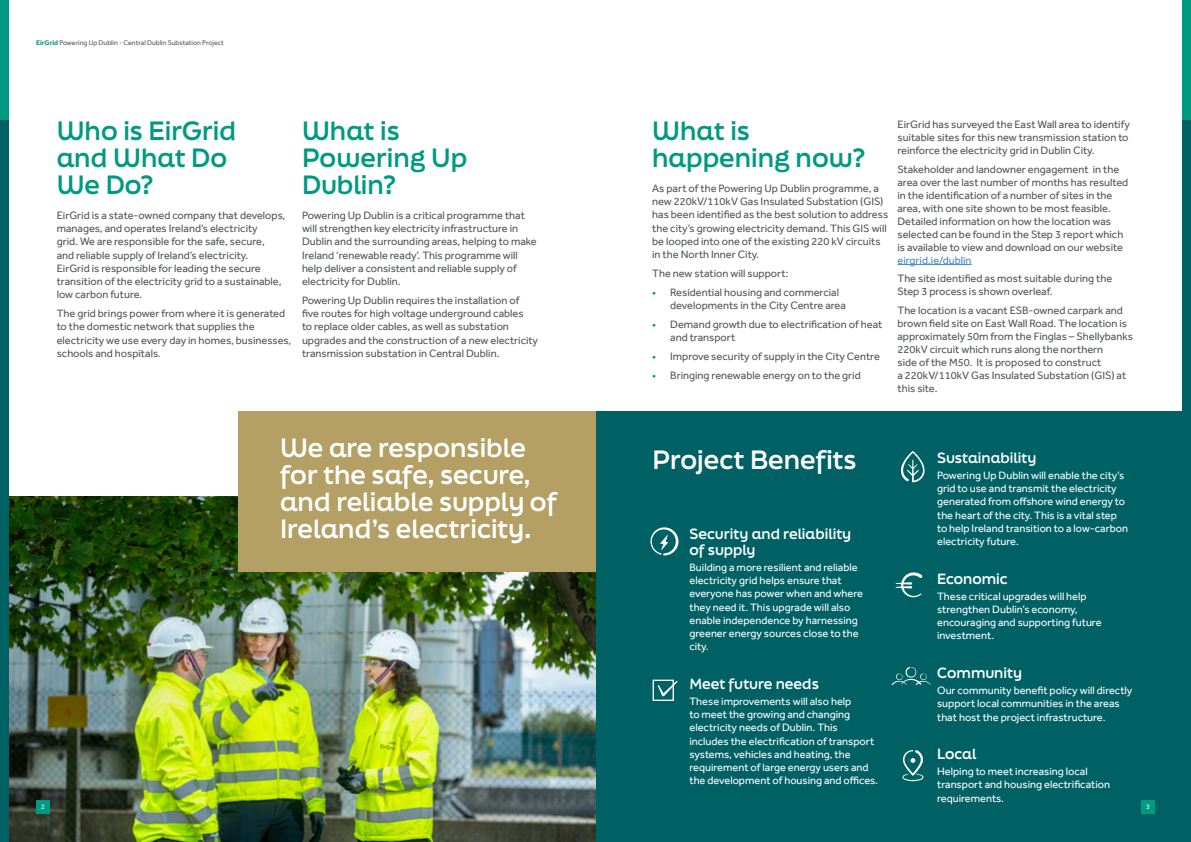
<style>
.page{position:relative;width:1191px;height:842px;background:#fff}
.page>*{position:absolute;margin:0;border:0;box-sizing:border-box;transform-origin:0 0}
.t1{font:700 25px/27px "Final Six";color:#fff}
.t2{font:700 25px/27px "Final Six";color:#009982}
.h3-large-reverse{font:700 14px/16px "Final Six";color:#fff}
.body{font:11px/13.2px "Effra";color:#54565b}
.body-2{font:11px/13.2px "Effra";color:#fff}
.t3{font:7px "Effra";color:#54565b}
.t4{font:7px "Effra";color:#fff}
.s1{font-weight:700;color:#009982}
.s2{color:#009982}
.s3{color:#458ac9}
</style>
<div class="page">
<div style="left:595px;top:411px;width:596px;height:431px;background:#006165"></div>
<svg style="left:650px;top:527px;width:29px;height:29px"></svg>
<svg style="left:652px;top:680px;width:25px;height:21px"></svg>
<svg style="left:900px;top:451px;width:25px;height:31px"></svg>
<svg style="left:895px;top:572px;width:27px;height:26px"></svg>
<svg style="left:891px;top:667px;width:40px;height:18px"></svg>
<svg style="left:902px;top:750px;width:22px;height:31px"></svg>
<img style="left:9px;top:496px;width:586px;height:346px">
<div style="left:238px;top:411px;width:357px;height:161px;background:#b4a065"></div>
<hr style="left:897px;top:264px;width:74px;height:1px;background:#458ac9">
<div style="left:1181px;top:0;width:10px;height:120px;background:#009982"></div>
<div style="left:1181px;top:120px;width:10px;height:722px;background:#006165"></div>
<div style="left:1141px;top:800px;width:14px;height:13px;background:#009982"></div>
<div style="left:0;top:0;width:9px;height:120px;background:#009982"></div>
<div style="left:0;top:120px;width:9px;height:722px;background:#006165"></div>
<div style="left:36px;top:800px;width:14px;height:13px;background:#009982"></div>
<p class="t3" style="left:36px;top:38px;width:189px"><span class="s1">EirGrid</span> Powering Up Dublin - Central Dublin Substation Project</p>
<h2 class="t2" style="left:57px;top:117px;width:181px">Who is EirGrid and What Do<br>We Do?</h2>
<p class="body" style="left:57px;top:209px;width:230px">EirGrid is a state-owned company that develops, manages, and operates Ireland’s electricity<br>grid. We are responsible for the safe, secure,<br>and reliable supply of Ireland’s electricity.<br>EirGrid is responsible for leading the secure transition of the electricity grid to a sustainable, low carbon future.</p>
<p class="body" style="left:57px;top:307px;width:236px">The grid brings power from where it is generated to the domestic network that supplies the electricity we use every day in homes, businesses, schools and hospitals.</p>
<h2 class="t2" style="left:302px;top:117px;width:167px">What is<br>Powering Up<br>Dublin?</h2>
<p class="body" style="left:302px;top:209px;width:236px">Powering Up Dublin is a critical programme that will strengthen key electricity infrastructure in Dublin and the surrounding areas, helping to make Ireland ‘renewable ready’. This programme will help deliver a consistent and reliable supply of electricity for Dublin.</p>
<p class="body" style="left:302px;top:293px;width:237px">Powering Up Dublin requires the installation of five routes for high voltage underground cables<br>to replace older cables, as well as substation upgrades and the construction of a new electricity transmission substation in Central Dublin.</p>
<h2 class="t2" style="left:652px;top:117px;width:214px">What is happening now?</h2>
<p class="body" style="left:652px;top:182px;width:237px">As part of the Powering Up Dublin programme, a new 220kV/110kV Gas Insulated Substation (GIS) has been identified as the best solution to address the city’s growing electricity demand. This GIS will be looped into one of the existing 220 kV circuits in the North Inner City.</p>
<p class="body" style="left:652px;top:266px;width:138px">The new station will support:</p>
<p class="body" style="left:670px;top:285px;width:177px;text-indent:-18px"><span class="s2">•</span> Residential housing and commercial developments in the City Centre area</p>
<p class="body" style="left:670px;top:317px;width:214px;text-indent:-18px"><span class="s2">•</span> Demand growth due to electrification of heat and transport</p>
<p class="body" style="left:652px;top:349px;width:229px"><span class="s2">•</span> Improve security of supply in the City Centre</p>
<p class="body" style="left:652px;top:368px;width:210px"><span class="s2">•</span> Bringing renewable energy on to the grid</p>
<p class="body" style="left:897px;top:118px;width:234px">EirGrid has surveyed the East Wall area to identify suitable sites for this new transmission station to reinforce the electricity grid in Dublin City.</p>
<p class="body" style="left:897px;top:162px;width:232px">Stakeholder and landowner engagement in the area over the last number of months has resulted in the identification of a number of sites in the area, with one site shown to be most feasible.<br>Detailed information on how the location was selected can be found in the Step 3 report which is available to view and download on our website <span class="s3">eirgrid.ie/dublin</span></p>
<p class="body" style="left:897px;top:272px;width:216px">The site identified as most suitable during the<br>Step 3 process is shown overleaf.</p>
<p class="body" style="left:897px;top:304px;width:237px">The location is a vacant ESB-owned carpark and brown field site on East Wall Road. The location is approximately 50m from the Finglas – Shellybanks 220kV circuit which runs along the northern<br>side of the M50. It is proposed to construct<br>a 220kV/110kV Gas Insulated Substation (GIS) at this site.</p>
<h2 class="t1" style="left:280px;top:433px;width:279px">We are responsible for the safe, secure, and reliable supply of<br>Ireland’s electricity.</h2>
<h2 class="t1" style="left:652px;top:446px;width:205px">Project Benefits</h2>
<p class="h3-large-reverse" style="left:937px;top:449px;width:101px">Sustainability</p>
<p class="body-2" style="left:937px;top:469px;width:192px">Powering Up Dublin will enable the city’s grid to use and transmit the electricity generated from offshore wind energy to the heart of the city. This is a vital step to help Ireland transition to a low-carbon electricity future.</p>
<p class="h3-large-reverse" style="left:937px;top:570px;width:72px">Economic</p>
<p class="body-2" style="left:937px;top:589px;width:166px">These critical upgrades will help strengthen Dublin’s economy, encouraging and supporting future investment.</p>
<p class="h3-large-reverse" style="left:937px;top:664px;width:86px">Community</p>
<p class="body-2" style="left:937px;top:684px;width:197px">Our community benefit policy will directly support local communities in the areas that host the project infrastructure.</p>
<p class="h3-large-reverse" style="left:937px;top:746px;width:41px">Local</p>
<p class="body-2" style="left:937px;top:765px;width:174px">Helping to meet increasing local transport and housing electrification requirements.</p>
<p class="h3-large-reverse" style="left:689px;top:525px;width:163px">Security and reliability of supply</p>
<p class="body-2" style="left:689px;top:561px;width:175px">Building a more resilient and reliable electricity grid helps ensure that everyone has power when and where they need it. This upgrade will also enable independence by harnessing greener energy sources close to the city.</p>
<p class="h3-large-reverse" style="left:689px;top:675px;width:131px">Meet future needs</p>
<p class="body-2" style="left:689px;top:695px;width:190px">These improvements will also help<br>to meet the growing and changing electricity needs of Dublin. This includes the electrification of transport systems, vehicles and heating, the requirement of large energy users and the development of housing and offices.</p>
<p class="t4" style="left:41px;top:802px;width:5px">2</p>
<p class="t4" style="left:1146px;top:802px;width:5px">3</p>
</div>
